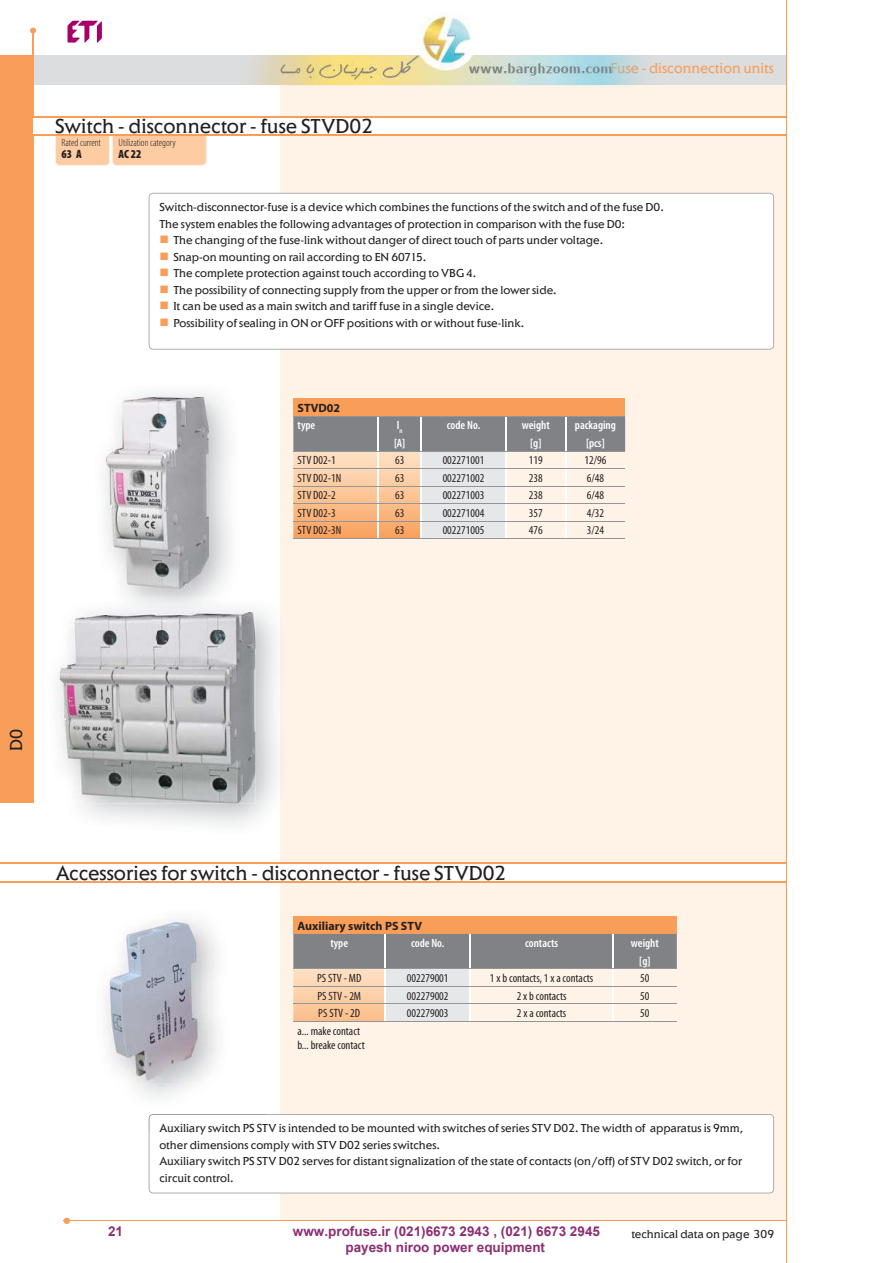
<style>
.page{position:relative;width:893px;height:1263px;background:#fff}
.page>*{position:absolute;margin:0;border:0;box-sizing:border-box;transform-origin:0 0}
.t1{font:21px "Elan Itc TEE";color:#231f20}
.t2{font:18px "Elan SC Itc TEE";color:#231f20}
.t3{font:15px "Elan Itc TEE";color:#f89e59}
.t4{font:700 13.5px "Arial";color:#8c2e73}
.t5{font:12px/16.5px "Elan Itc TEE";color:#231f20}
.t6{font:condensed 12px/14.4px "Myriad Pro";color:#231f20}
.t7{font:600 condensed 12px/17.5px "Myriad Pro";color:#fff;text-align:center}
.t8{font:700 12px "Myriad Pro";color:#231f20}
.t9{font:900 condensed 12px "Myriad Pro";color:#231f20}
.t10{font:300 condensed 10.5px "Myriad Pro";color:#231f20}
.s1{font-family:"Elan Itc TEE"}
</style>
<div class="page">
<img style="left:0;top:0;width:787px;height:1263px">
<svg style="left:160px;top:236px;width:8px;height:7px"></svg>
<svg style="left:160px;top:252px;width:8px;height:8px"></svg>
<svg style="left:160px;top:269px;width:8px;height:7px"></svg>
<svg style="left:160px;top:285px;width:8px;height:8px"></svg>
<svg style="left:160px;top:302px;width:8px;height:7px"></svg>
<svg style="left:160px;top:318px;width:8px;height:8px"></svg>
<h1 class="t1" style="left:55px;top:118px;width:319px">Switch - disconnector - fuse STVD02</h1>
<p class="t10" style="left:62px;top:139px;width:41px">Rated current</p>
<p class="t9" style="left:62px;top:149px;width:22px">63 A</p>
<p class="t10" style="left:119px;top:138px;width:59px">Utilization category</p>
<p class="t9" style="left:119px;top:149px;width:24px">AC 22</p>
<p class="t3" style="left:610px;top:62px;width:165px">Fuse - disconnection units</p>
<p class="t5" style="left:159px;top:200px;width:506px">Switch-disconnector-fuse is a device which combines the functions of the switch and of the fuse D0.</p>
<p class="t5" style="left:159px;top:216px;width:467px">The system enables the following advantages of protection in comparison with the fuse D0:</p>
<p class="t5" style="left:173px;top:233px;width:431px">The changing of the fuse-link without danger of direct touch of parts under voltage.</p>
<p class="t5" style="left:173px;top:249px;width:254px">Snap-on mounting on rail according to EN 60715.</p>
<p class="t5" style="left:173px;top:266px;width:304px">The complete protection against touch according to VBG 4.</p>
<p class="t5" style="left:173px;top:282px;width:385px">The possibility of connecting supply from the upper or from the lower side.</p>
<p class="t5" style="left:173px;top:299px;width:322px">It can be used as a main switch and tariff fuse in a single device.</p>
<p class="t5" style="left:173px;top:315px;width:352px">Possibility of sealing in ON or OFF positions with or without fuse-link.</p>
<p class="t8" style="left:297px;top:403px;width:44px">STVD02</p>
<p class="t7" style="left:297px;top:418px;width:19px">type</p>
<p class="t7" style="left:397px;top:418px;width:7px">I<sub>n</sub></p>
<p class="t7" style="left:447px;top:418px;width:35px">code No.</p>
<p class="t7" style="left:522px;top:418px;width:29px">weight</p>
<p class="t7" style="left:575px;top:418px;width:42px">packaging</p>
<p class="t7" style="left:394px;top:435px;width:13px">[A]</p>
<p class="t7" style="left:530px;top:435px;width:13px">[g]</p>
<p class="t7" style="left:586px;top:435px;width:20px">[pcs]</p>
<p class="t6" style="left:297px;top:454px;width:40px">STV D02-1</p>
<p class="t6" style="left:395px;top:454px;width:11px">63</p>
<p class="t6" style="left:442px;top:454px;width:43px">002271001</p>
<p class="t6" style="left:529px;top:454px;width:15px">119</p>
<p class="t6" style="left:584px;top:454px;width:23px">12/96</p>
<p class="t6" style="left:297px;top:472px;width:45px">STV D02-1N</p>
<p class="t6" style="left:395px;top:472px;width:11px">63</p>
<p class="t6" style="left:442px;top:472px;width:43px">002271002</p>
<p class="t6" style="left:529px;top:472px;width:15px">238</p>
<p class="t6" style="left:586px;top:472px;width:19px">6/48</p>
<p class="t6" style="left:297px;top:489px;width:40px">STV D02-2</p>
<p class="t6" style="left:395px;top:489px;width:11px">63</p>
<p class="t6" style="left:442px;top:489px;width:43px">002271003</p>
<p class="t6" style="left:529px;top:489px;width:15px">238</p>
<p class="t6" style="left:586px;top:489px;width:19px">6/48</p>
<p class="t6" style="left:297px;top:507px;width:40px">STV D02-3</p>
<p class="t6" style="left:395px;top:507px;width:11px">63</p>
<p class="t6" style="left:442px;top:507px;width:43px">002271004</p>
<p class="t6" style="left:529px;top:507px;width:15px">357</p>
<p class="t6" style="left:586px;top:507px;width:19px">4/32</p>
<p class="t6" style="left:297px;top:524px;width:45px">STV D02-3N</p>
<p class="t6" style="left:395px;top:524px;width:11px">63</p>
<p class="t6" style="left:442px;top:524px;width:43px">002271005</p>
<p class="t6" style="left:529px;top:524px;width:15px">476</p>
<p class="t6" style="left:586px;top:524px;width:19px">3/24</p>
<h2 class="t2" style="left:5px;top:751px;width:24px;rotate:-90deg">D<span class="s1">0</span></h2>
<h1 class="t1" style="left:56px;top:864px;width:452px">Accessories for switch - disconnector - fuse STVD02</h1>
<p class="t8" style="left:297px;top:921px;width:126px">Auxiliary switch PS STV</p>
<p class="t7" style="left:330px;top:936px;width:19px">type</p>
<p class="t7" style="left:411px;top:936px;width:35px">code No.</p>
<p class="t7" style="left:525px;top:936px;width:35px">contacts</p>
<p class="t7" style="left:631px;top:936px;width:29px">weight [g]</p>
<p class="t6" style="left:317px;top:972px;width:46px">PS STV - MD</p>
<p class="t6" style="left:407px;top:972px;width:43px">002279001</p>
<p class="t6" style="left:490px;top:972px;width:105px">1 x b contacts, 1 x a contacts</p>
<p class="t6" style="left:640px;top:972px;width:11px">50</p>
<p class="t6" style="left:317px;top:990px;width:45px">PS STV - 2M</p>
<p class="t6" style="left:407px;top:990px;width:43px">002279002</p>
<p class="t6" style="left:516px;top:990px;width:51px">2 x b contacts</p>
<p class="t6" style="left:640px;top:990px;width:11px">50</p>
<p class="t6" style="left:318px;top:1007px;width:43px">PS STV - 2D</p>
<p class="t6" style="left:407px;top:1007px;width:43px">002279003</p>
<p class="t6" style="left:517px;top:1007px;width:51px">2 x a contacts</p>
<p class="t6" style="left:640px;top:1007px;width:11px">50</p>
<p class="t6" style="left:297px;top:1025px;width:69px">a... make contact b... breake contact</p>
<p class="t5" style="left:159px;top:1121px;width:585px">Auxiliary switch PS STV is intended to be mounted with switches of series STV D02. The width of apparatus is 9mm, other dimensions comply with STV D02 series switches.<br>Auxiliary switch PS STV D02 serves for distant signalization of the state of contacts (on/off) of STV D02 switch, or for circuit control.</p>
<p class="t4" style="left:108px;top:1222px;width:17px">21</p>
<p class="t4" style="left:293px;top:1222px;width:308px">www.profuse.ir (021)6673 2943 , (021) 6673 2945</p>
<p class="t5" style="left:631px;top:1227px;width:144px">technical data on page 309</p>
<p class="t4" style="left:345px;top:1238px;width:201px">payesh niroo power equipment</p>
</div>
